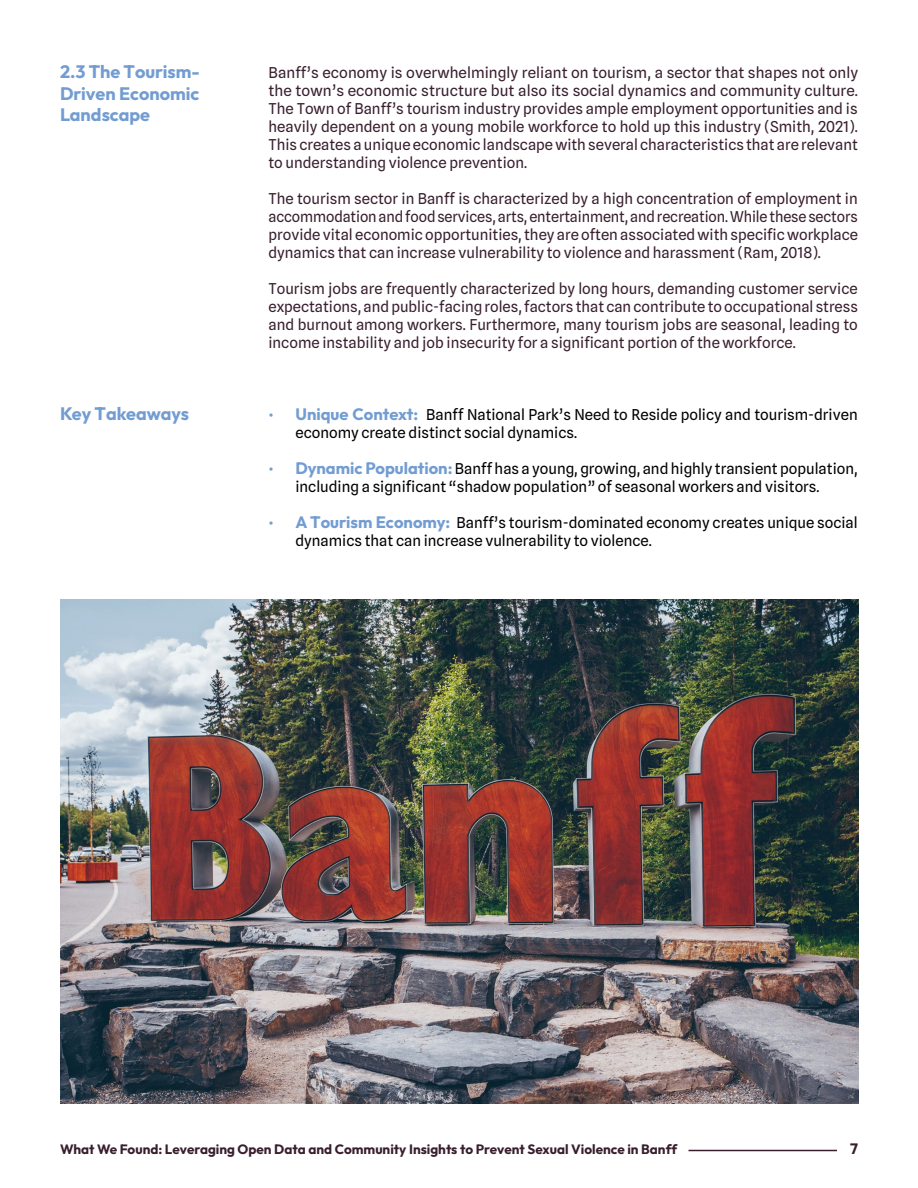
<style>
.page{position:relative;width:918px;height:1188px;background:#fff}
.page>*{position:absolute;margin:0;border:0;box-sizing:border-box;transform-origin:0 0}
.t1{font:100 18px/21.6px "Outfit";color:#739dd2;text-align:justify}
.t2{font:15px/18px "Spline Sans";color:#391f2e;text-align:justify}
.t3{font:15px/18px "Spline Sans";color:#000}
.t4{font:100 15px "Outfit";color:#391f2e}
.t5{font:100 13.5px "Outfit";color:#391f2e}
.s1{color:#739dd2}
.s2{font-family:"Outfit";font-weight:100;font-size:16.5px;color:#739dd2}
</style>
<div class="page">
<img style="left:60px;top:600px;width:798px;height:504px">
<hr style="left:688px;top:1150px;width:149px;height:1px;background:#391f2e">
<p class="t1" style="left:60px;top:61px;width:141px">2.3 The Tourism-Driven Economic Landscape</p>
<p class="t2" style="left:268px;top:63px;width:591px">Banff’s economy is overwhelmingly reliant on tourism, a sector that shapes not only the town’s economic structure but also its social dynamics and community culture.<br>The Town of Banff’s tourism industry provides ample employment opportunities and is heavily dependent on a young mobile workforce to hold up this industry (Smith, 2021).<br>This creates a unique economic landscape with several characteristics that are relevant to understanding violence prevention.</p>
<p class="t2" style="left:268px;top:189px;width:591px">The tourism sector in Banff is characterized by a high concentration of employment in accommodation and food services, arts, entertainment, and recreation. While these sectors provide vital economic opportunities, they are often associated with specific workplace dynamics that can increase vulnerability to violence and harassment (Ram, 2018).</p>
<p class="t2" style="left:268px;top:279px;width:591px">Tourism jobs are frequently characterized by long hours, demanding customer service expectations, and public-facing roles, factors that can contribute to occupational stress and burnout among workers. Furthermore, many tourism jobs are seasonal, leading to income instability and job insecurity for a significant portion of the workforce.</p>
<p class="t1" style="left:60px;top:403px;width:130px">Key Takeaways</p>
<p class="t3" style="left:296px;top:405px;width:564px;text-indent:-27px"><span class="s1">•</span> <span class="s2">Unique Context:</span> Banff National Park’s Need to Reside policy and tourism-driven economy create distinct social dynamics.</p>
<p class="t3" style="left:295px;top:459px;width:564px;text-indent:-27px"><span class="s1">•</span> <span class="s2">Dynamic Population:</span> Banff has a young, growing, and highly transient population, including a significant “shadow population” of seasonal workers and visitors.</p>
<p class="t3" style="left:295px;top:513px;width:564px;text-indent:-27px"><span class="s1">•</span> <span class="s2">A Tourism Economy:</span> Banff’s tourism-dominated economy creates unique social dynamics that can increase vulnerability to violence.</p>
<p class="t5" style="left:60px;top:1142px;width:619px">What We Found: Leveraging Open Data and Community Insights to Prevent Sexual Violence in Banff</p>
<p class="t4" style="left:850px;top:1140px;width:9px">7</p>
</div>
